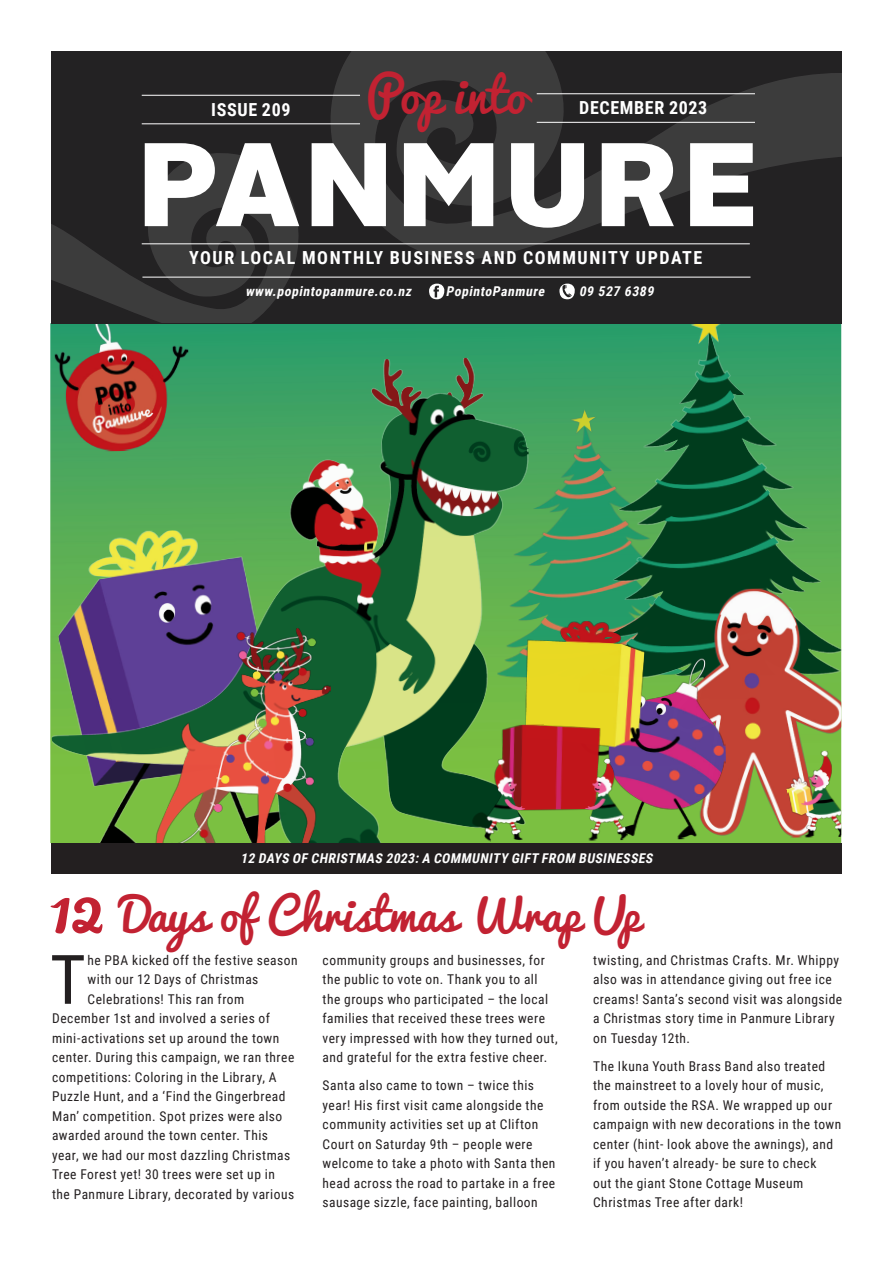
<style>
.page{position:relative;width:893px;height:1263px;background:#fff}
.page>*{position:absolute;margin:0;border:0;box-sizing:border-box;transform-origin:0 0}
.t1{font:900 118.5px "Alright Sans";letter-spacing:.04em;color:#fff}
.t2{font:69px "Pacifico";color:#c22232}
.Body_Text_Paragraph{font:68.4px "Roboto Condensed";color:#231f20}
.t3{font:48px "Pacifico";color:#c22232}
.t4{font:45px "Pacifico";color:#c22232}
.t5{font:700 18px "Roboto Condensed";letter-spacing:.085em;color:#fff}
.t6{font:700 18px "Roboto Condensed";letter-spacing:.035em;color:#fff}
.Body_Text_Paragraph-2{font:13.5px/19.5px "Roboto Condensed";letter-spacing:.035em;color:#231f20}
.t7{font:italic 700 13.5px "Roboto Condensed";color:#fff}
</style>
<div class="page">
<div style="left:50px;top:323px;width:388px;height:34px;background:#299e6a"></div>
<img style="left:438px;top:323px;width:403px;height:520px">
<img style="left:537px;top:408px;width:53px;height:211px">
<img style="left:590px;top:323px;width:251px;height:296px">
<img style="left:50px;top:357px;width:487px;height:486px">
<img style="left:58px;top:628px;width:276px;height:215px">
<img style="left:54px;top:323px;width:136px;height:129px">
<img style="left:666px;top:587px;width:175px;height:252px">
<img style="left:523px;top:619px;width:204px;height:222px">
<img style="left:482px;top:723px;width:146px;height:119px">
<img style="left:786px;top:751px;width:55px;height:87px">
<div style="left:51px;top:51px;width:791px;height:272px;background:#232223"></div>
<svg style="left:51px;top:153px;width:264px;height:169px"></svg>
<svg style="left:306px;top:51px;width:536px;height:225px"></svg>
<hr style="left:142px;top:95px;width:218px;height:1px;background:#fff">
<hr style="left:537px;top:93px;width:218px;height:1px;background:#fff">
<hr style="left:142px;top:123px;width:218px;height:1px;background:#fff">
<hr style="left:537px;top:122px;width:218px;height:1px;background:#fff">
<hr style="left:142px;top:243px;width:608px;height:1px;background:#fff">
<hr style="left:142px;top:277px;width:608px;height:1px;background:#fff">
<svg style="left:429px;top:283px;width:16px;height:16px"></svg>
<svg style="left:559px;top:283px;width:16px;height:16px"></svg>
<div style="left:52px;top:843px;width:790px;height:30px;background:#231f20"></div>
<p class="t6" style="left:211px;top:97px;width:81px">ISSUE 209</p>
<p class="t3" style="left:366px;top:69px;width:162px">Pop into</p>
<p class="t6" style="left:579px;top:95px;width:130px">DECEMBER 2023</p>
<p class="t1" style="left:138px;top:100px;width:622px">PANMURE</p>
<p class="t5" style="left:189px;top:245px;width:515px">YOUR LOCAL MONTHLY BUSINESS AND COMMUNITY UPDATE</p>
<p class="t7" style="left:245px;top:282px;width:170px">www.popintopanmure.co.nz</p>
<p class="t7" style="left:446px;top:282px;width:103px">PopintoPanmure</p>
<p class="t7" style="left:579px;top:282px;width:79px">09 527 6389</p>
<p class="t2" style="left:50px;top:869px;width:54px">12</p>
<p class="t7" style="left:240px;top:848px;width:417px">12 DAYS OF CHRISTMAS 2023:A COMMUNITY GIFT FROM BUSINESSES</p>
<p class="t4" style="left:120px;top:890px;width:520px">Days of Christmas Wrap Up</p>
<p class="Body_Text_Paragraph" style="left:50px;top:931px;width:37px">T</p>
<p class="Body_Text_Paragraph-2" style="left:87px;top:950px;width:212px">he PBA kicked off the festive season</p>
<p class="Body_Text_Paragraph-2" style="left:87px;top:969px;width:173px">with our 12 Days of Christmas</p>
<p class="Body_Text_Paragraph-2" style="left:87px;top:989px;width:158px">Celebrations! This ran from</p>
<p class="Body_Text_Paragraph-2" style="left:52px;top:1008px;width:219px">December 1st and involved a series of</p>
<p class="Body_Text_Paragraph-2" style="left:52px;top:1028px;width:229px">mini-activations set up around the town</p>
<p class="Body_Text_Paragraph-2" style="left:52px;top:1047px;width:244px">center. During this campaign, we ran three</p>
<p class="Body_Text_Paragraph-2" style="left:52px;top:1067px;width:226px">competitions: Coloring in the Library, A</p>
<p class="Body_Text_Paragraph-2" style="left:52px;top:1086px;width:235px">Puzzle Hunt, and a ‘Find the Gingerbread</p>
<p class="Body_Text_Paragraph-2" style="left:52px;top:1106px;width:232px">Man’ competition. Spot prizes were also</p>
<p class="Body_Text_Paragraph-2" style="left:52px;top:1125px;width:217px">awarded around the town center. This</p>
<p class="Body_Text_Paragraph-2" style="left:52px;top:1145px;width:240px">year, we had our most dazzling Christmas</p>
<p class="Body_Text_Paragraph-2" style="left:52px;top:1164px;width:224px">Tree Forest yet! 30 trees were set up in</p>
<p class="Body_Text_Paragraph-2" style="left:52px;top:1184px;width:244px">the Panmure Library, decorated by various</p>
<p class="Body_Text_Paragraph-2" style="left:323px;top:950px;width:237px">community groups and businesses, for the public to vote on. Thank you to all the groups who participated – the local families that received these trees were very impressed with how they turned out, and grateful for the extra festive cheer.</p>
<p class="Body_Text_Paragraph-2" style="left:323px;top:1075px;width:234px">Santa also came to town – twice this year! His first visit came alongside the community activities set up at Clifton Court on Saturday 9th – people were welcome to take a photo with Santa then head across the road to partake in a free sausage sizzle, face painting, balloon</p>
<p class="Body_Text_Paragraph-2" style="left:593px;top:950px;width:251px">twisting, and Christmas Crafts. Mr. Whippy also was in attendance giving out free ice creams! Santa’s second visit was alongside a Christmas story time in Panmure Library on Tuesday 12th.</p>
<p class="Body_Text_Paragraph-2" style="left:593px;top:1056px;width:250px">The Ikuna Youth Brass Band also treated the mainstreet to a lovely hour of music, from outside the RSA. We wrapped up our campaign with new decorations in the town center (hint- look above the awnings), and if you haven’t already- be sure to check<br>out the giant Stone Cottage Museum Christmas Tree after dark!</p>
</div>
